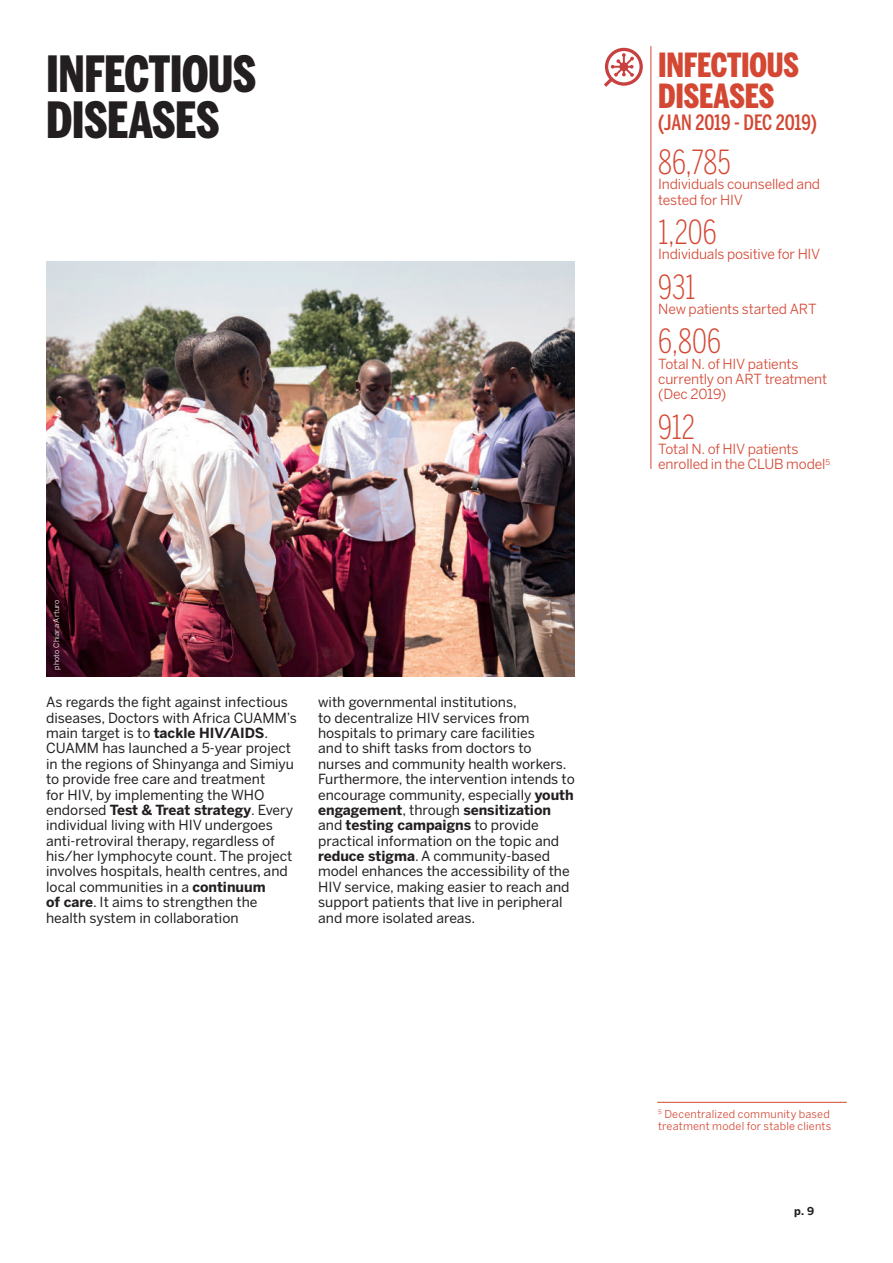
<style>
.page{position:relative;width:893px;height:1263px;background:#fff}
.page>*{position:absolute;margin:0;border:0;box-sizing:border-box;transform-origin:0 0}
.t1{font:900 49.5px/46.2px "Benton Sans Comp";letter-spacing:-.01em;color:#231f20}
.t2{font:300 33px "Benton Sans Comp";color:#d44733}
.t3{font:900 33px/30.8px "Benton Sans Comp";letter-spacing:-.01em;color:#d44733}
.t4{font:500 21px "Benton Sans Comp";letter-spacing:-.01em;color:#d44733}
.t5{font:13.8px/15.3px "Benton Sans";color:#231f20}
.t6{font:13.8px/15.3px "Benton Sans";letter-spacing:-.015em;color:#d44733}
.t7{font:10.8px/11.6px "Benton Sans";letter-spacing:.015em;color:#d44733}
.t8{font:700 10.8px "Benton Sans";color:#231f20}
.t9{font:7.5px "Benton Sans";letter-spacing:.02em;color:#fff}
.s1{font-weight:700}
</style>
<div class="page">
<hr style="left:650px;top:46px;width:1px;height:423px;background:#d44733">
<img style="left:46px;top:261px;width:529px;height:415px">
<svg style="left:604px;top:48px;width:39px;height:39px"></svg>
<hr style="left:657px;top:1102px;width:190px;height:1px;background:#d44733">
<h1 class="t1" style="left:46px;top:51px;width:212px">INFECTIOUS<br>DISEASES</h1>
<p class="t9" style="left:52px;top:670px;width:72px;rotate:-90deg">photo Chiara Arturo</p>
<p class="t5" style="left:46px;top:694px;width:252px">As regards the fight against infectious diseases, Doctors with Africa CUAMM’s main target is to <span class="s1">tackle HIV/AIDS</span>.<br>CUAMM has launched a 5-year project in the regions of Shinyanga and Simiyu to provide free care and treatment<br>for HIV, by implementing the WHO endorsed <span class="s1">Test &amp; Treat strategy</span>. Every individual living with HIV undergoes anti-retroviral therapy, regardless of his/her lymphocyte count. The project involves hospitals, health centres, and local communities in a <span class="s1">continuum<br>of care</span>. It aims to strengthen the health system in collaboration</p>
<p class="t5" style="left:318px;top:694px;width:258px">with governmental institutions,<br>to decentralize HIV services from hospitals to primary care facilities<br>and to shift tasks from doctors to nurses and community health workers.<br>Furthermore, the intervention intends to encourage community, especially <span class="s1">youth engagement</span>, through <span class="s1">sensitization </span>and <span class="s1">testing campaigns</span> to provide practical information on the topic and <span class="s1">reduce stigma</span>. A community-based model enhances the accessibility of the HIV service, making easier to reach and support patients that live in peripheral and more isolated areas.</p>
<h2 class="t3" style="left:658px;top:49px;width:143px">INFECTIOUS<br>DISEASES</h2>
<h3 class="t4" style="left:658px;top:110px;width:160px">(JAN 2019 - DEC 2019)</h3>
<h2 class="t2" style="left:658px;top:143px;width:74px">86,785</h2>
<p class="t6" style="left:658px;top:176px;width:163px">Individuals counselled and tested for HIV</p>
<h2 class="t2" style="left:658px;top:213px;width:60px">1,206</h2>
<p class="t6" style="left:658px;top:246px;width:164px">Individuals positive for HIV</p>
<h2 class="t2" style="left:658px;top:267px;width:39px">931</h2>
<p class="t6" style="left:658px;top:301px;width:160px">New patients started ART</p>
<h2 class="t2" style="left:658px;top:322px;width:64px">6,806</h2>
<p class="t6" style="left:658px;top:356px;width:170px">Total N. of HIV patients currently on ART treatment (Dec 2019)</p>
<h2 class="t2" style="left:658px;top:407px;width:38px">912</h2>
<p class="t6" style="left:658px;top:441px;width:173px">Total N. of HIV patients enrolled in the CLUB model<sup>5</sup></p>
<p class="t7" style="left:658px;top:1108px;width:175px"><sup>5</sup> Decentralized community based treatment model for stable clients</p>
<p class="t8" style="left:794px;top:1204px;width:22px">p. 9</p>
</div>
